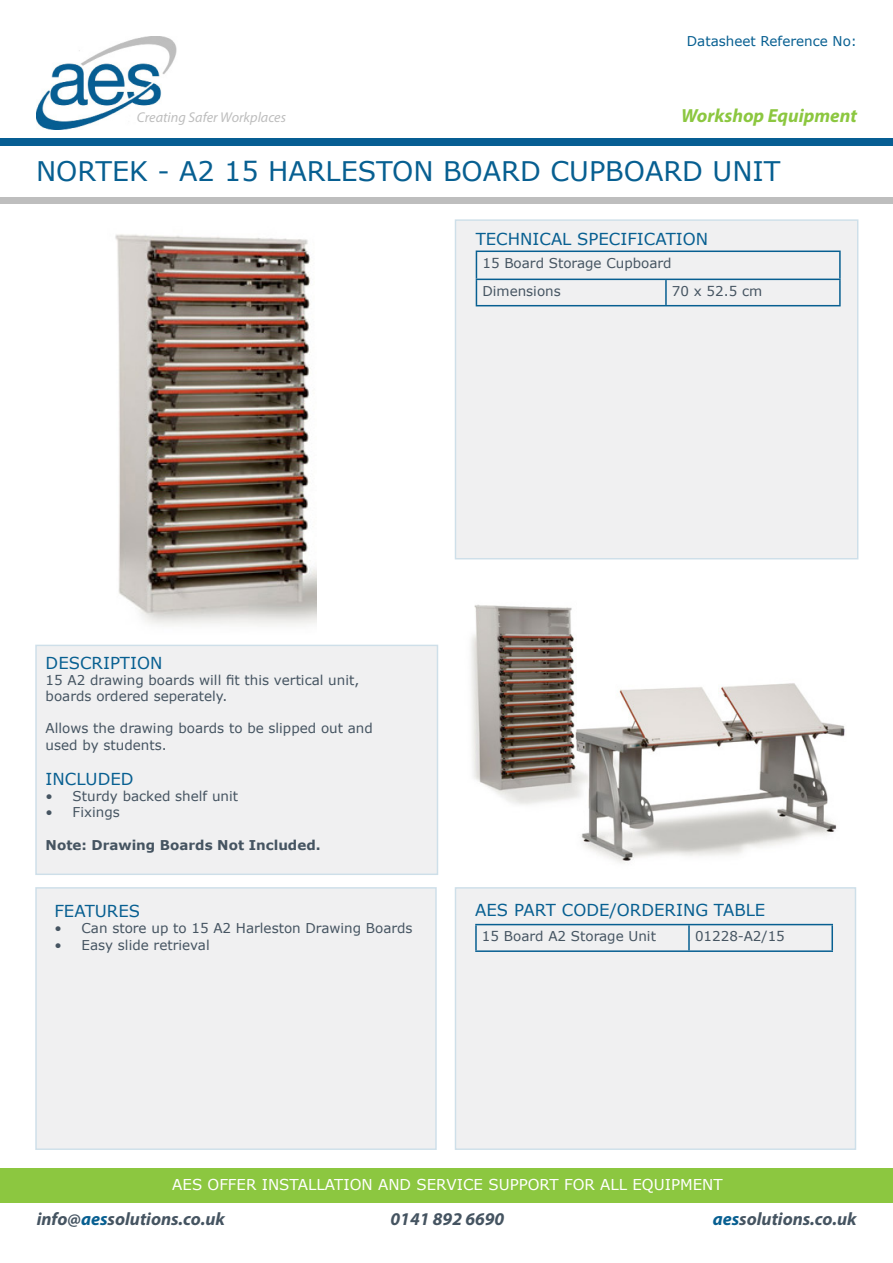
<style>
.page{position:relative;width:893px;height:1263px;background:#fff}
.page>*{position:absolute;margin:0;border:0;box-sizing:border-box;transform-origin:0 0}
.t1{font:27px "Verdana";color:#075f91}
.t2{font:italic 700 19.05px "Myriad Pro";color:#8cc740}
.t3{font:italic 700 18px "Myriad Pro";color:#455461}
.t4{font:16.5px "Verdana";color:#075f91}
.t5{font:15px "Verdana";color:#fff}
.t6{font:italic 14.25px "Myriad Pro";color:#bebebe}
.t7{font:13.5px/16.2px "Verdana";color:#455461}
.t8{font:700 13.5px "Verdana";color:#455461}
.t9{font:13.5px "Verdana";color:#075f91}
.s1{color:#075f91}
</style>
<div class="page">
<div style="left:455px;top:219px;width:403px;height:340px;background:#f0f0f1"></div>
<div style="left:35px;top:645px;width:403px;height:230px;background:#f0f0f1"></div>
<div style="left:35px;top:887px;width:402px;height:263px;background:#f0f0f1"></div>
<div style="left:455px;top:887px;width:401px;height:263px;background:#f0f0f1"></div>
<img style="left:36px;top:36px;width:141px;height:93px">
<div style="left:0;top:138px;width:893px;height:8px;background:#075e93"></div>
<div style="left:0;top:198px;width:893px;height:6px;background:#bebebe"></div>
<div style="left:0;top:1169px;width:893px;height:34px;background:#8cc740"></div>
<hr style="left:476px;top:251px;width:190px;height:1px;background:#075f91">
<hr style="left:666px;top:251px;width:175px;height:1px;background:#075f91">
<hr style="left:839px;top:252px;width:2px;height:27px;background:#075f91">
<hr style="left:476px;top:279px;width:190px;height:1px;background:#075f91">
<svg style="left:476px;top:252px;width:1px;height:53px"></svg>
<hr style="left:666px;top:279px;width:175px;height:1px;background:#075f91">
<hr style="left:665px;top:280px;width:2px;height:25px;background:#075f91">
<hr style="left:839px;top:280px;width:2px;height:25px;background:#075f91">
<hr style="left:476px;top:305px;width:190px;height:1px;background:#075f91">
<hr style="left:666px;top:305px;width:175px;height:1px;background:#075f91">
<hr style="left:475px;top:924px;width:214px;height:1px;background:#075f91">
<hr style="left:475px;top:925px;width:2px;height:25px;background:#075f91">
<hr style="left:689px;top:924px;width:144px;height:1px;background:#075f91">
<hr style="left:688px;top:925px;width:2px;height:25px;background:#075f91">
<hr style="left:831px;top:925px;width:2px;height:25px;background:#075f91">
<hr style="left:475px;top:950px;width:214px;height:2px;background:#075f91">
<hr style="left:689px;top:950px;width:144px;height:2px;background:#075f91">
<img style="left:115px;top:234px;width:201px;height:392px">
<img style="left:471px;top:604px;width:374px;height:260px">
<p class="t9" style="left:687px;top:32px;width:172px">Datasheet Reference No:</p>
<p class="t2" style="left:681px;top:103px;width:177px">Workshop Equipment</p>
<p class="t1" style="left:36px;top:153px;width:746px">NORTEK - A2 15 HARLESTON BOARD CUPBOARD UNIT</p>
<p class="t6" style="left:137px;top:108px;width:151px">Creating Safer Workplaces</p>
<p class="t4" style="left:476px;top:228px;width:234px">TECHNICAL SPECIFICATION</p>
<p class="t7" style="left:482px;top:254px;width:191px">15 Board Storage Cupboard</p>
<p class="t7" style="left:482px;top:282px;width:80px">Dimensions</p>
<p class="t7" style="left:672px;top:282px;width:92px">70 x 52.5 cm</p>
<p class="t4" style="left:46px;top:651px;width:118px">DESCRIPTION</p>
<p class="t7" style="left:46px;top:672px;width:315px">15 A2 drawing boards will fit this vertical unit, boards ordered seperately.</p>
<p class="t7" style="left:46px;top:720px;width:329px">Allows the drawing boards to be slipped out and used by students.</p>
<p class="t4" style="left:46px;top:768px;width:89px">INCLUDED</p>
<p class="t7" style="left:46px;top:788px;width:194px">• Sturdy backed shelf unit</p>
<p class="t7" style="left:46px;top:804px;width:76px">• Fixings</p>
<p class="t8" style="left:46px;top:835px;width:276px">Note: Drawing Boards Not Included.</p>
<p class="t4" style="left:54px;top:900px;width:87px">FEATURES</p>
<p class="t7" style="left:54px;top:920px;width:360px">• Can store up to 15 A2 Harleston Drawing Boards</p>
<p class="t7" style="left:54px;top:936px;width:157px">• Easy slide retrieval</p>
<p class="t4" style="left:475px;top:899px;width:292px">AES PART CODE/ORDERING TABLE</p>
<p class="t7" style="left:482px;top:928px;width:175px">15 Board A2 Storage Unit</p>
<p class="t7" style="left:695px;top:928px;width:91px">01228-A2/15</p>
<p class="t5" style="left:172px;top:1174px;width:552px">AES OFFER INSTALLATION AND SERVICE SUPPORT FOR ALL EQUIPMENT</p>
<p class="t3" style="left:37px;top:1208px;width:190px">info@<span class="s1">aes</span>solutions.co.uk</p>
<p class="t3" style="left:391px;top:1208px;width:115px">0141 892 6690</p>
<p class="t3" style="left:713px;top:1208px;width:145px"><span class="s1">aes</span>solutions.co.uk</p>
</div>
